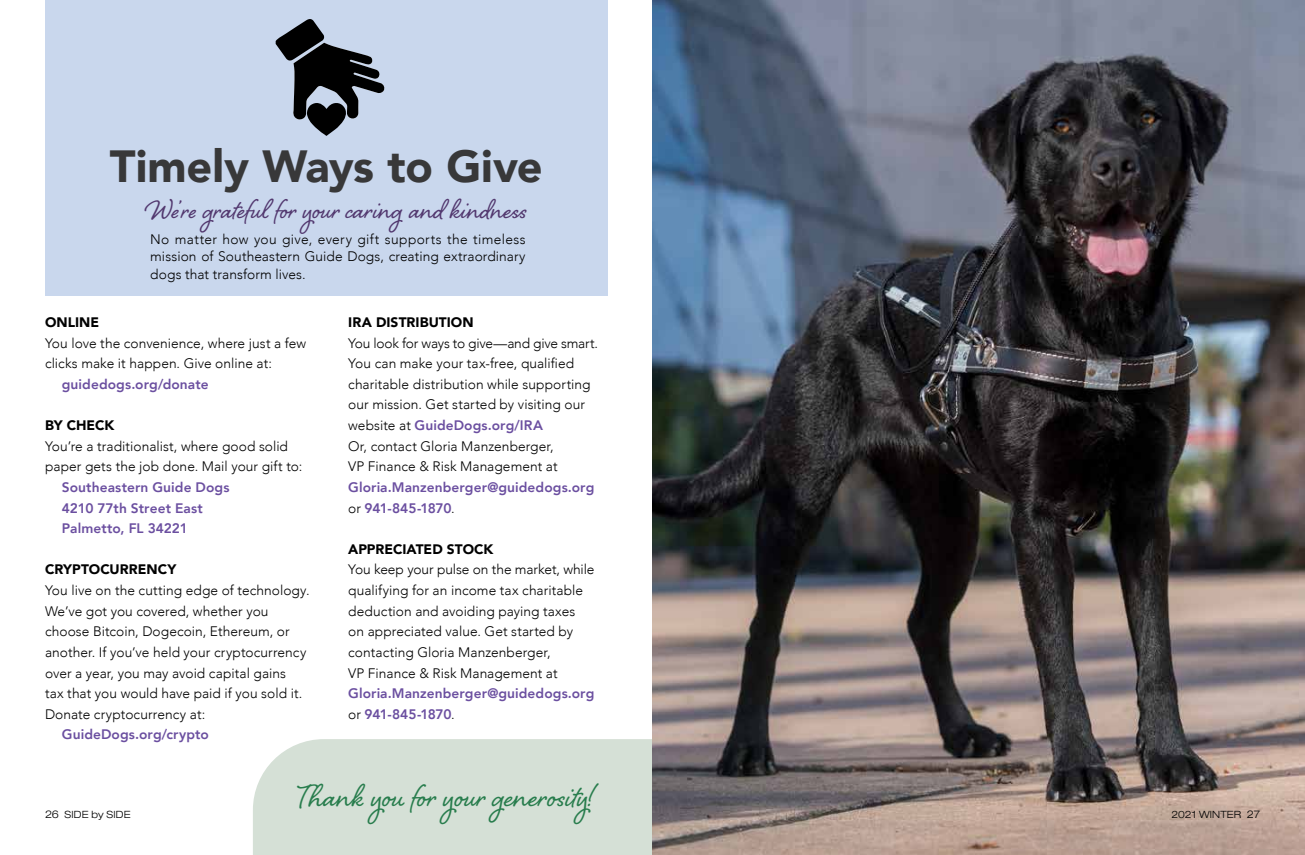
<style>
.page{position:relative;width:1305px;height:855px;background:#fff}
.page>*{position:absolute;margin:0;border:0;box-sizing:border-box;transform-origin:0 0}
.t1{font:900 45px "Avenir";color:#383839}
.t2{font:40px "Shelby";letter-spacing:.01em;color:#287d4d}
.t3{font:35px "Shelby";letter-spacing:.01em;color:#52386f}
.t4{font:300 13.75px/17.5px "Avenir";letter-spacing:.005em;color:#000;text-align:justify}
.t5{font:800 13.75px "Avenir";letter-spacing:.005em;color:#6b4fa0}
.t6{font:900 13.75px "Avenir";letter-spacing:.005em;color:#000}
.t7{font:300 13.75px "Avenir";letter-spacing:-.015em;color:#000}
.t8{font:800 13.75px "Avenir";letter-spacing:-.025em;color:#6b4fa0}
.t9{font:300 expanded 10px "Helvetica Neue";letter-spacing:.02em;color:#000}
.s1{font-weight:300;color:#000}
.s2{font-size:10.62px}
.s3{font-size:10.12px}
</style>
<div class="page">
<div style="left:45px;top:0;width:563px;height:295px;background:#c9d7ed"></div>
<div style="left:253px;top:739px;width:399px;height:116px;background:#d5e0d6"></div>
<img style="left:652px;top:0;width:653px;height:855px">
<svg style="left:276px;top:19px;width:109px;height:117px"></svg>
<h1 class="t1" style="left:110px;top:127px;width:434px">Timely Ways to Give</h1>
<h1 class="t3" style="left:147px;top:185px;width:382px">We’re grateful for your caring and kindness</h1>
<p class="t4" style="left:150px;top:230px;width:377px">No matter how you give, every gift supports the timeless mission of Southeastern Guide Dogs, creating extraordinary dogs that transform lives.</p>
<h4 class="t6" style="left:45px;top:310px;width:56px">ONLINE</h4>
<h4 class="t6" style="left:348px;top:310px;width:127px">IRA DISTRIBUTION</h4>
<p class="t4" style="left:45px;top:334px;width:263px">You love the convenience, where just a few</p>
<p class="t7" style="left:348px;top:335px;width:251px">You look for ways to give—and give smart.</p>
<p class="t4" style="left:45px;top:355px;width:229px">clicks make it happen. Give online at:</p>
<p class="t4" style="left:348px;top:355px;width:227px">You can make your tax-free, qualified</p>
<p class="t5" style="left:62px;top:373px;width:148px">guidedogs.org/donate</p>
<p class="t4" style="left:348px;top:375px;width:244px">charitable distribution while supporting</p>
<p class="t4" style="left:348px;top:396px;width:238px">our mission. Get started by visiting our</p>
<p class="t6" style="left:45px;top:413px;width:71px">BY CHECK</p>
<p class="t5" style="left:348px;top:415px;width:196px"><span class="s1">website at</span> GuideDogs.org/IRA</p>
<p class="t4" style="left:45px;top:437px;width:245px">You’re a traditionalist, where good solid</p>
<p class="t4" style="left:348px;top:437px;width:207px">Or, contact Gloria Manzenberger,</p>
<p class="t4" style="left:45px;top:458px;width:259px">paper gets the job done. Mail your gift to:</p>
<p class="t4" style="left:348px;top:458px;width:211px">VP Finance &amp; Risk Management at</p>
<p class="t5" style="left:62px;top:476px;width:169px">Southeastern Guide Dogs</p>
<p class="t5" style="left:348px;top:476px;width:248px">Gloria.Manzenberger@guidedogs.org</p>
<p class="t5" style="left:62px;top:497px;width:143px">4210 77th Street East</p>
<p class="t8" style="left:348px;top:497px;width:108px"><span class="s1">or</span> 941-845-1870<span class="s1">.</span></p>
<p class="t5" style="left:62px;top:518px;width:128px">Palmetto, FL 34221</p>
<p class="t6" style="left:348px;top:537px;width:147px">APPRECIATED STOCK</p>
<p class="t6" style="left:45px;top:558px;width:133px">CRYPTOCURRENCY</p>
<p class="t4" style="left:348px;top:561px;width:248px">You keep your pulse on the market, while</p>
<p class="t4" style="left:45px;top:582px;width:266px">You live on the cutting edge of technology.</p>
<p class="t4" style="left:348px;top:582px;width:237px">qualifying for an income tax charitable</p>
<p class="t4" style="left:45px;top:602px;width:225px">We’ve got you covered, whether you</p>
<p class="t4" style="left:348px;top:602px;width:229px">deduction and avoiding paying taxes</p>
<p class="t4" style="left:45px;top:623px;width:246px">choose Bitcoin, Dogecoin, Ethereum, or</p>
<p class="t4" style="left:348px;top:623px;width:227px">on appreciated value. Get started by</p>
<p class="t4" style="left:45px;top:643px;width:263px">another. If you’ve held your cryptocurrency</p>
<p class="t4" style="left:348px;top:643px;width:204px">contacting Gloria Manzenberger,</p>
<p class="t4" style="left:45px;top:664px;width:243px">over a year, you may avoid capital gains</p>
<p class="t4" style="left:348px;top:664px;width:211px">VP Finance &amp; Risk Management at</p>
<p class="t4" style="left:45px;top:685px;width:259px">tax that you would have paid if you sold it.</p>
<p class="t5" style="left:348px;top:683px;width:248px">Gloria.Manzenberger@guidedogs.org</p>
<p class="t4" style="left:45px;top:705px;width:162px">Donate cryptocurrency at:</p>
<p class="t8" style="left:348px;top:703px;width:108px"><span class="s1">or</span> 941-845-1870<span class="s1">.</span></p>
<p class="t5" style="left:62px;top:724px;width:149px">GuideDogs.org/crypto</p>
<p class="t9" style="left:45px;top:808px;width:87px"><span class="s2">26</span> SIDE by SIDE</p>
<p class="t2" style="left:298px;top:769px;width:297px">Thank you for your generosity!</p>
<p class="t9" style="left:1172px;top:808px;width:90px"><span class="s3">2021</span> WINTER <span class="s2">27</span></p>
</div>
